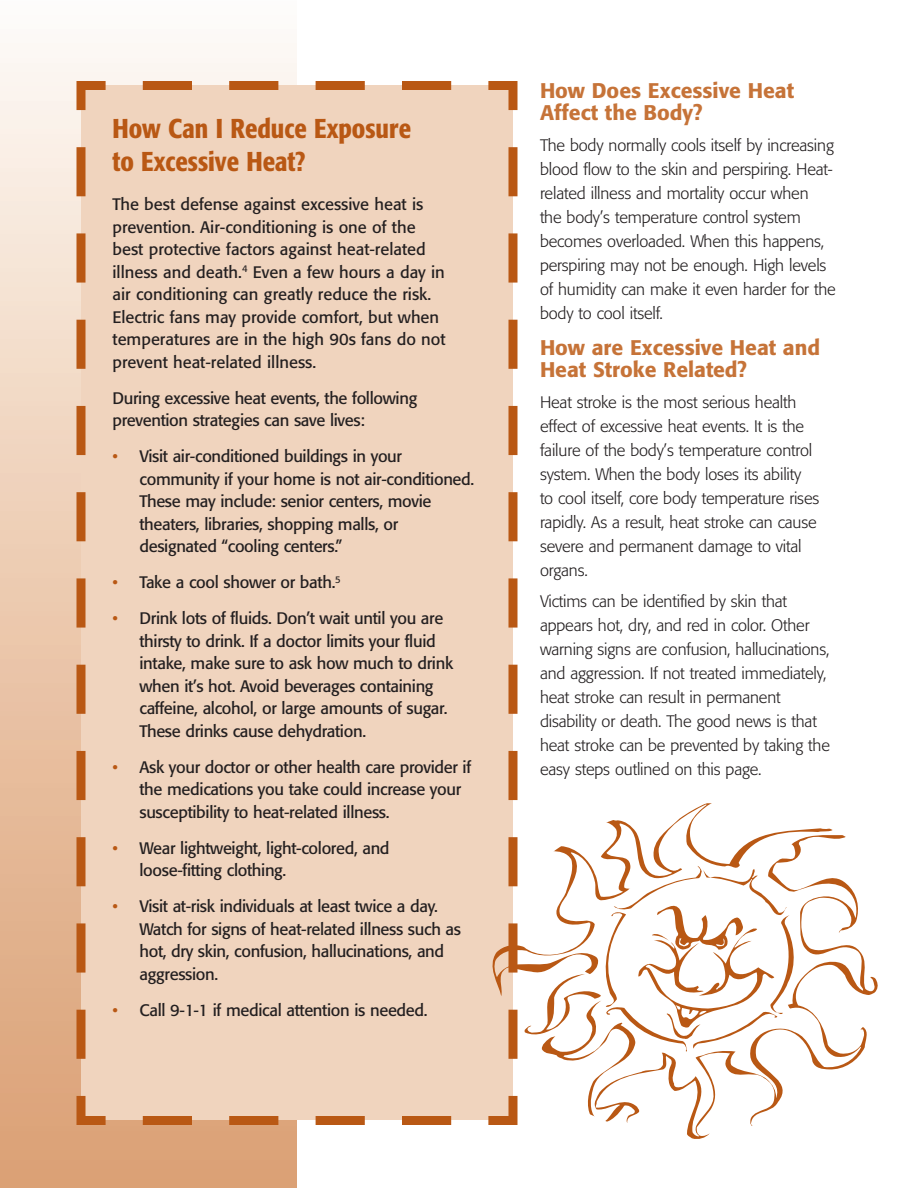
<style>
.page{position:relative;width:918px;height:1188px;background:#fff}
.page>*{position:absolute;margin:0;border:0;box-sizing:border-box;transform-origin:0 0}
.t1{font:500 condensed 27px/33px "Formata";color:#b95814}
.t2{font:500 21px/22.5px "Formata";color:#c67338}
.t3{font:16.5px/22.5px "Formata";letter-spacing:-.02em;color:#231f20}
.t4{font:300 16.5px/24px "Formata";letter-spacing:-.01em;color:#231f20}
.t5{font:16.5px/22.5px "Formata";color:#231f20}
.s1{color:#b95814}
</style>
<div class="page">
<div style="left:0;top:0;width:297px;height:1188px;background:linear-gradient(to bottom,#fefaf5,#da9e70)"></div>
<div style="left:72px;top:76px;width:446px;height:1054px;background:#f0d4be"></div>
<svg style="left:487px;top:803px;width:391px;height:336px"></svg>
<svg style="left:524px;top:866px;width:273px;height:186px"></svg>
<h2 class="t1" style="left:112px;top:112px;width:300px">How Can I Reduce Exposure to Excessive Heat?</h2>
<p class="t5" style="left:112px;top:193px;width:335px">The best defense against excessive heat is prevention. Air-conditioning is one of the best protective factors against heat-related illness and death.<sup>4</sup> Even a few hours a day in air conditioning can greatly reduce the risk.<br>Electric fans may provide comfort, but when temperatures are in the high 90s fans do not prevent heat-related illness.</p>
<p class="t3" style="left:113px;top:387px;width:306px">During excessive heat events, the following prevention strategies can save lives:</p>
<p class="t3" style="left:139px;top:445px;width:336px;text-indent:-27px"><span class="s1">•</span> Visit air-conditioned buildings in your community if your home is not air-conditioned.<br>These may include: senior centers, movie theaters, libraries, shopping malls, or designated “cooling centers.”</p>
<p class="t3" style="left:112px;top:571px;width:230px"><span class="s1">•</span> Take a cool shower or bath.<sup>5</sup></p>
<p class="t3" style="left:139px;top:607px;width:315px;text-indent:-27px"><span class="s1">•</span> Drink lots of fluids. Don’t wait until you are thirsty to drink. If a doctor limits your fluid intake, make sure to ask how much to drink when it’s hot. Avoid beverages containing caffeine, alcohol, or large amounts of sugar.<br>These drinks cause dehydration.</p>
<p class="t3" style="left:139px;top:756px;width:333px;text-indent:-27px"><span class="s1">•</span> Ask your doctor or other health care provider if the medications you take could increase your susceptibility to heat-related illness.</p>
<p class="t3" style="left:139px;top:837px;width:252px;text-indent:-27px"><span class="s1">•</span> Wear lightweight, light-colored, and loose-fitting clothing.</p>
<p class="t3" style="left:139px;top:895px;width:323px;text-indent:-27px"><span class="s1">•</span> Visit at-risk individuals at least twice a day.<br>Watch for signs of heat-related illness such as hot, dry skin, confusion, hallucinations, and aggression.</p>
<p class="t3" style="left:112px;top:999px;width:317px"><span class="s1">•</span> Call 9-1-1 if medical attention is needed.</p>
<h3 class="t2" style="left:540px;top:79px;width:256px">How Does Excessive Heat<br>Affect the Body?</h3>
<p class="t4" style="left:540px;top:133px;width:297px">The body normally cools itself by increasing blood flow to the skin and perspiring. Heat&shy;related illness and mortality occur when<br>the body’s temperature control system becomes overloaded. When this happens, perspiring may not be enough. High levels of humidity can make it even harder for the body to cool itself.</p>
<h3 class="t2" style="left:540px;top:336px;width:282px">How are Excessive Heat and<br>Heat Stroke Related?</h3>
<p class="t4" style="left:540px;top:391px;width:281px">Heat stroke is the most serious health effect of excessive heat events. It is the failure of the body’s temperature control system. When the body loses its ability<br>to cool itself, core body temperature rises rapidly. As a result, heat stroke can cause severe and permanent damage to vital organs.</p>
<p class="t4" style="left:540px;top:589px;width:291px">Victims can be identified by skin that appears hot, dry, and red in color. Other warning signs are confusion, hallucinations, and aggression. If not treated immediately, heat stroke can result in permanent disability or death. The good news is that heat stroke can be prevented by taking the easy steps outlined on this page.</p>
</div>
